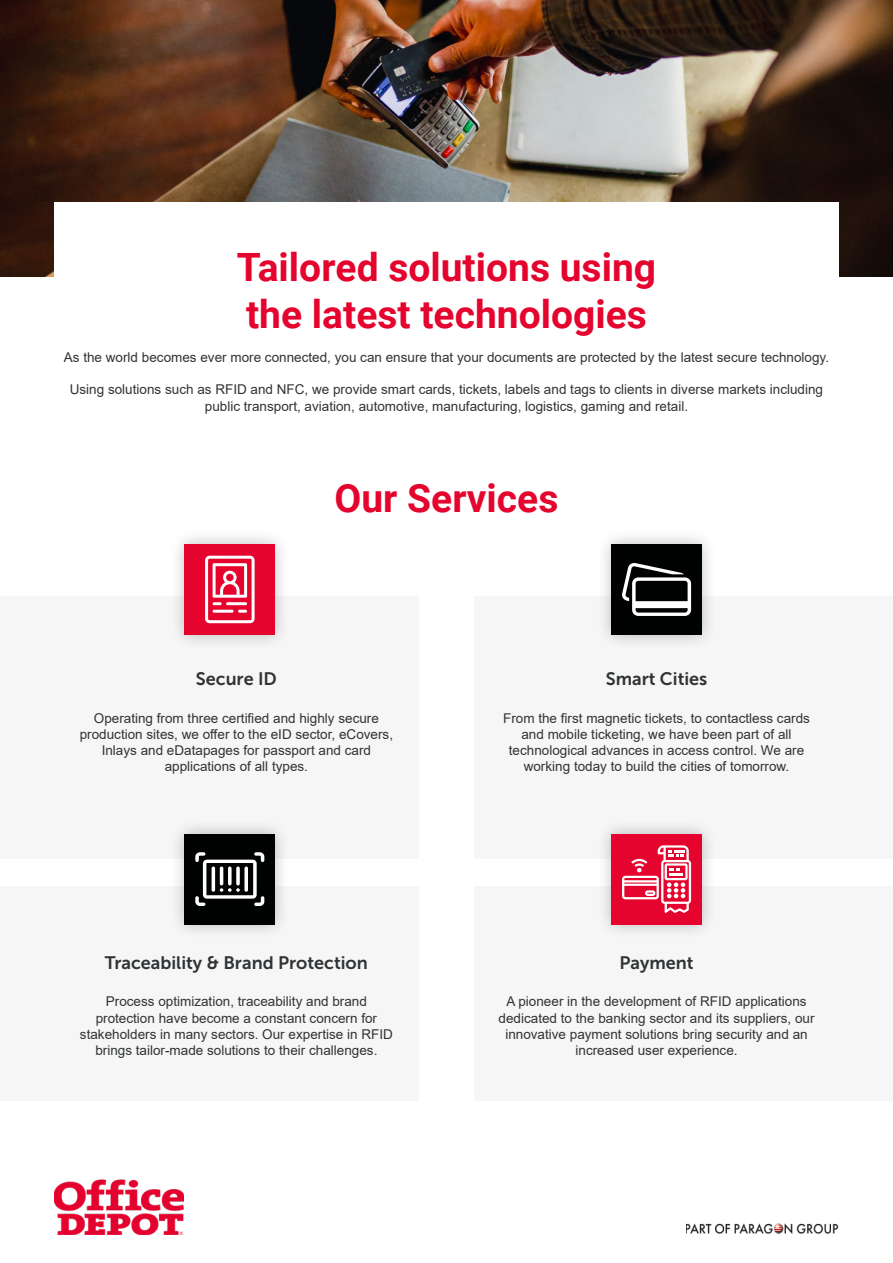
<style>
.page{position:relative;width:893px;height:1263px;background:#fff}
.page>*{position:absolute;margin:0;border:0;box-sizing:border-box;transform-origin:0 0}
.t1{font:700 39px/46.8px "Roboto";color:#e4042d}
.t2{font:18px "Museo Sans 700";color:#303335}
.t3{font:13.5px/16.2px "Arial";color:#303335;text-align:center}
</style>
<div class="page">
<img style="left:0;top:0;width:893px;height:276px">
<div style="left:54px;top:202px;width:785px;height:91px;background:#fff"></div>
<div style="left:0;top:597px;width:419px;height:262px;background:#f6f6f6"></div>
<div style="left:474px;top:597px;width:419px;height:262px;background:#f6f6f6"></div>
<div style="left:0;top:886px;width:419px;height:215px;background:#f6f6f6"></div>
<div style="left:474px;top:886px;width:419px;height:215px;background:#f6f6f6"></div>
<div style="left:169px;top:528px;width:122px;height:122px;background:#000;opacity:.25"></div>
<div style="left:185px;top:544px;width:90px;height:90px;background:#e4042d"></div>
<div style="left:596px;top:528px;width:121px;height:122px;background:#000;opacity:.25"></div>
<div style="left:611px;top:544px;width:91px;height:90px;background:#010202"></div>
<div style="left:169px;top:818px;width:122px;height:122px;background:#000;opacity:.25"></div>
<div style="left:185px;top:834px;width:90px;height:90px;background:#010202"></div>
<div style="left:596px;top:818px;width:121px;height:122px;background:#000;opacity:.25"></div>
<div style="left:611px;top:834px;width:91px;height:90px;background:#e4042d"></div>
<svg style="left:205px;top:556px;width:50px;height:67px"></svg>
<svg style="left:622px;top:563px;width:69px;height:53px"></svg>
<svg style="left:195px;top:852px;width:69px;height:54px"></svg>
<svg style="left:622px;top:845px;width:69px;height:68px"></svg>
<img style="left:54px;top:1179px;width:129px;height:55px">
<img style="left:686px;top:1223px;width:153px;height:10px">
<h1 class="t1" style="left:237px;top:242px;width:421px">Tailored solutions using the latest technologies</h1>
<p class="t3" style="left:64px;top:349px;width:767px">As the world becomes ever more connected, you can ensure that your documents are protected by the latest secure technology.</p>
<p class="t3" style="left:70px;top:381px;width:755px">Using solutions such as RFID and NFC, we provide smart cards, tickets, labels and tags to clients in diverse markets including public transport, aviation, automotive, manufacturing, logistics, gaming and retail.</p>
<h1 class="t1" style="left:335px;top:473px;width:225px">Our Services</h1>
<h2 class="t2" style="left:196px;top:668px;width:83px">Secure ID</h2>
<p class="t3" style="left:80px;top:710px;width:315px">Operating from three certified and highly secure production sites, we offer to the eID sector, eCovers, Inlays and eDatapages for passport and card applications of all types.</p>
<h2 class="t2" style="left:105px;top:952px;width:264px">Traceability &amp; Brand Protection</h2>
<p class="t3" style="left:80px;top:993px;width:314px">Process optimization, traceability and brand protection have become a constant concern for stakeholders in many sectors. Our expertise in RFID brings tailor-made solutions to their challenges.</p>
<h2 class="t2" style="left:606px;top:668px;width:103px">Smart Cities</h2>
<p class="t3" style="left:503px;top:710px;width:308px">From the first magnetic tickets, to contactless cards and mobile ticketing, we have been part of all technological advances in access control. We are working today to build the cities of tomorrow.</p>
<h2 class="t2" style="left:619px;top:952px;width:76px">Payment</h2>
<p class="t3" style="left:499px;top:993px;width:317px">A pioneer in the development of RFID applications dedicated to the banking sector and its suppliers, our innovative payment solutions bring security and an increased user experience.</p>
</div>
